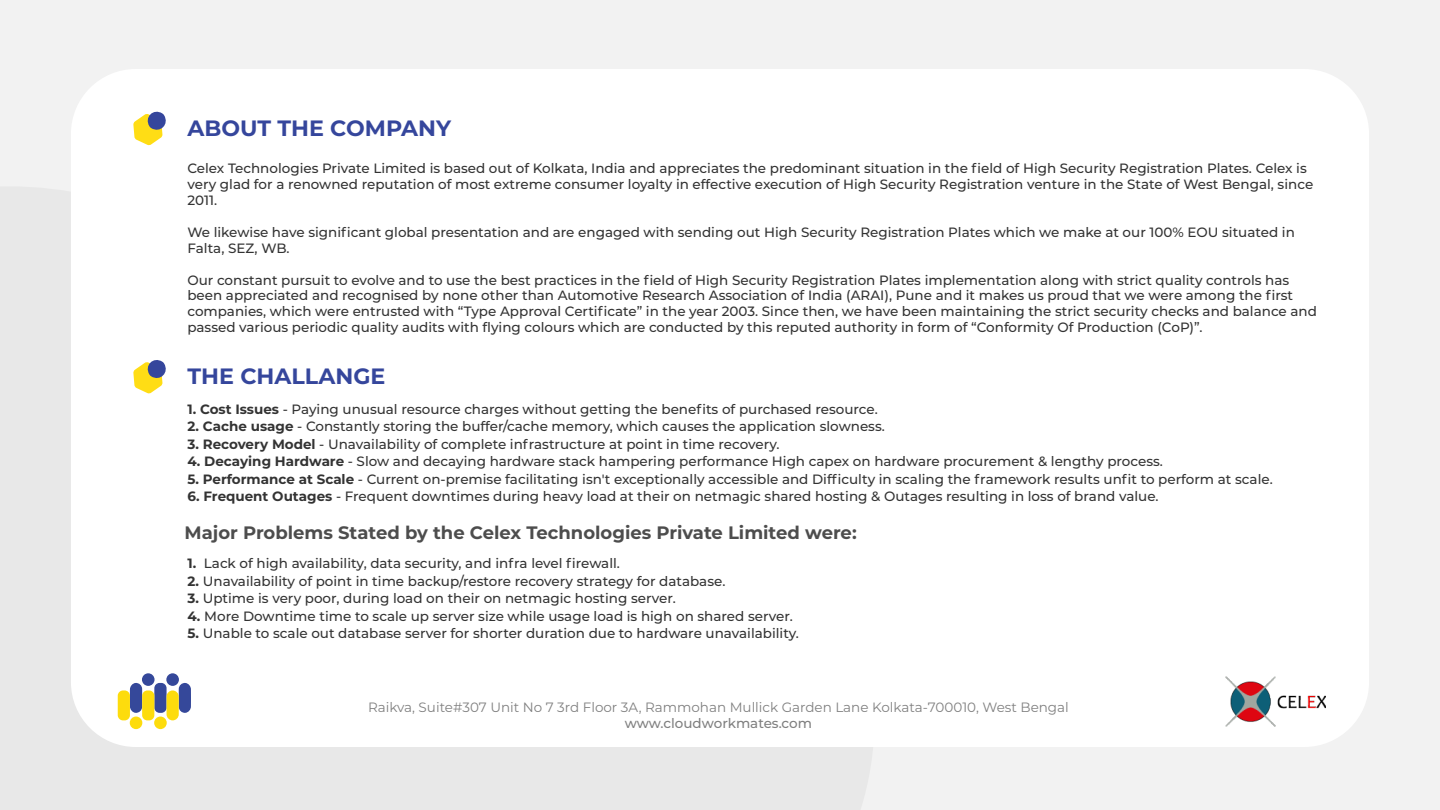
<style>
.page{position:relative;width:1440px;height:810px;background:#f2f2f2}
.page>*{position:absolute;margin:0;border:0;box-sizing:border-box;transform-origin:0 0}
.t1{font:700 22.2px "Montserrat";color:#35469c}
.t2{font:700 18px "Montserrat";color:#4d4d4d}
.t3{font:500 13.5px/15.9px "Montserrat";color:#333}
.t4{font:13.5px "Montserrat";color:#808080}
.t5{font:500 13.5px "Montserrat";color:#808080}
.s1{font-weight:700}
</style>
<div class="page">
<div style="left:71px;top:69px;width:1298px;height:678px;background:#fff;border-radius:65px"></div>
<img style="left:1226px;top:676px;width:100px;height:50px">
<svg style="left:130px;top:683px;width:12px;height:30px"></svg>
<div style="left:154px;top:683px;width:13px;height:30px;background:#35489a;border-radius:5px"></div>
<svg style="left:179px;top:683px;width:12px;height:30px"></svg>
<div style="left:142px;top:673px;width:13px;height:13px;background:#35489a;border-radius:50%"></div>
<div style="left:166px;top:673px;width:13px;height:13px;background:#35489a;border-radius:50%"></div>
<div style="left:118px;top:690px;width:12px;height:30px;background:#fddc0d;border-radius:5px"></div>
<div style="left:142px;top:690px;width:12px;height:30px;background:#fddc0d;border-radius:5px"></div>
<div style="left:167px;top:690px;width:12px;height:30px;background:#fddc0d;border-radius:6px"></div>
<div style="left:130px;top:717px;width:12px;height:12px;background:#fddc0d;border-radius:50%"></div>
<div style="left:154px;top:717px;width:13px;height:12px;background:#fddc0d;border-radius:50%"></div>
<svg style="left:133px;top:111px;width:33px;height:34px"></svg>
<svg style="left:133px;top:360px;width:33px;height:34px"></svg>
<h1 class="t1" style="left:188px;top:112px;width:265px">ABOUT THE COMPANY</h1>
<p class="t3" style="left:187px;top:160px;width:1127px">Celex Technologies Private Limited is based out of Kolkata, India and appreciates the predominant situation in the field of High Security Registration Plates. Celex is very glad for a renowned reputation of most extreme consumer loyalty in effective execution of High Security Registration venture in the State of West Bengal, since<br>2011.</p>
<p class="t3" style="left:187px;top:224px;width:1109px">We likewise have significant global presentation and are engaged with sending out High Security Registration Plates which we make at our 100% EOU situated in<br>Falta, SEZ, WB.</p>
<p class="t3" style="left:187px;top:271px;width:1131px">Our constant pursuit to evolve and to use the best practices in the field of High Security Registration Plates implementation along with strict quality controls has been appreciated and recognised by none other than Automotive Research Association of India (ARAI), Pune and it makes us proud that we were among the first companies, which were entrusted with “Type Approval Certificate” in the year 2003. Since then, we have been maintaining the strict security checks and balance and passed various periodic quality audits with flying colours which are conducted by this reputed authority in form of “Conformity Of Production (CoP)”.</p>
<h1 class="t1" style="left:188px;top:360px;width:199px">THE CHALLANGE</h1>
<p class="t3" style="left:187px;top:401px;width:692px"><span class="s1">1. Cost Issues</span> - Paying unusual resource charges without getting the benefits of purchased resource.</p>
<p class="t3" style="left:187px;top:418px;width:699px"><span class="s1">2. Cache usage</span> - Constantly storing the buffer/cache memory, which causes the application slowness.</p>
<p class="t3" style="left:187px;top:435px;width:594px"><span class="s1">3. Recovery Model</span> - Unavailability of complete infrastructure at point in time recovery.</p>
<p class="t3" style="left:187px;top:453px;width:977px"><span class="s1">4. Decaying Hardware</span> - Slow and decaying hardware stack hampering performance High capex on hardware procurement &amp; lengthy process.</p>
<p class="t3" style="left:187px;top:470px;width:1087px"><span class="s1">5. Performance at Scale</span> - Current on-premise facilitating isn't exceptionally accessible and Difficulty in scaling the framework results unfit to perform at scale.</p>
<p class="t3" style="left:187px;top:488px;width:973px"><span class="s1">6. Frequent Outages</span> - Frequent downtimes during heavy load at their on netmagic shared hosting &amp; Outages resulting in loss of brand value.</p>
<h2 class="t2" style="left:185px;top:520px;width:674px">Major Problems Stated by the Celex Technologies Private Limited were:</h2>
<p class="t3" style="left:187px;top:555px;width:434px"><span class="s1">1.</span> Lack of high availability, data security, and infra level firewall.</p>
<p class="t3" style="left:187px;top:573px;width:540px"><span class="s1">2.</span> Unavailability of point in time backup/restore recovery strategy for database.</p>
<p class="t3" style="left:187px;top:590px;width:490px"><span class="s1">3.</span> Uptime is very poor, during load on their on netmagic hosting server.</p>
<p class="t3" style="left:187px;top:607px;width:607px"><span class="s1">4.</span> More Downtime time to scale up server size while usage load is high on shared server.</p>
<p class="t3" style="left:187px;top:625px;width:613px"><span class="s1">5.</span> Unable to scale out database server for shorter duration due to hardware unavailability.</p>
<p class="t4" style="left:368px;top:698px;width:702px">Raikva, Suite#307 Unit No 7 3rd Floor 3A, Rammohan Mullick Garden Lane Kolkata-700010, West Bengal</p>
<p class="t5" style="left:625px;top:714px;width:189px">www.cloudworkmates.com</p>
</div>
